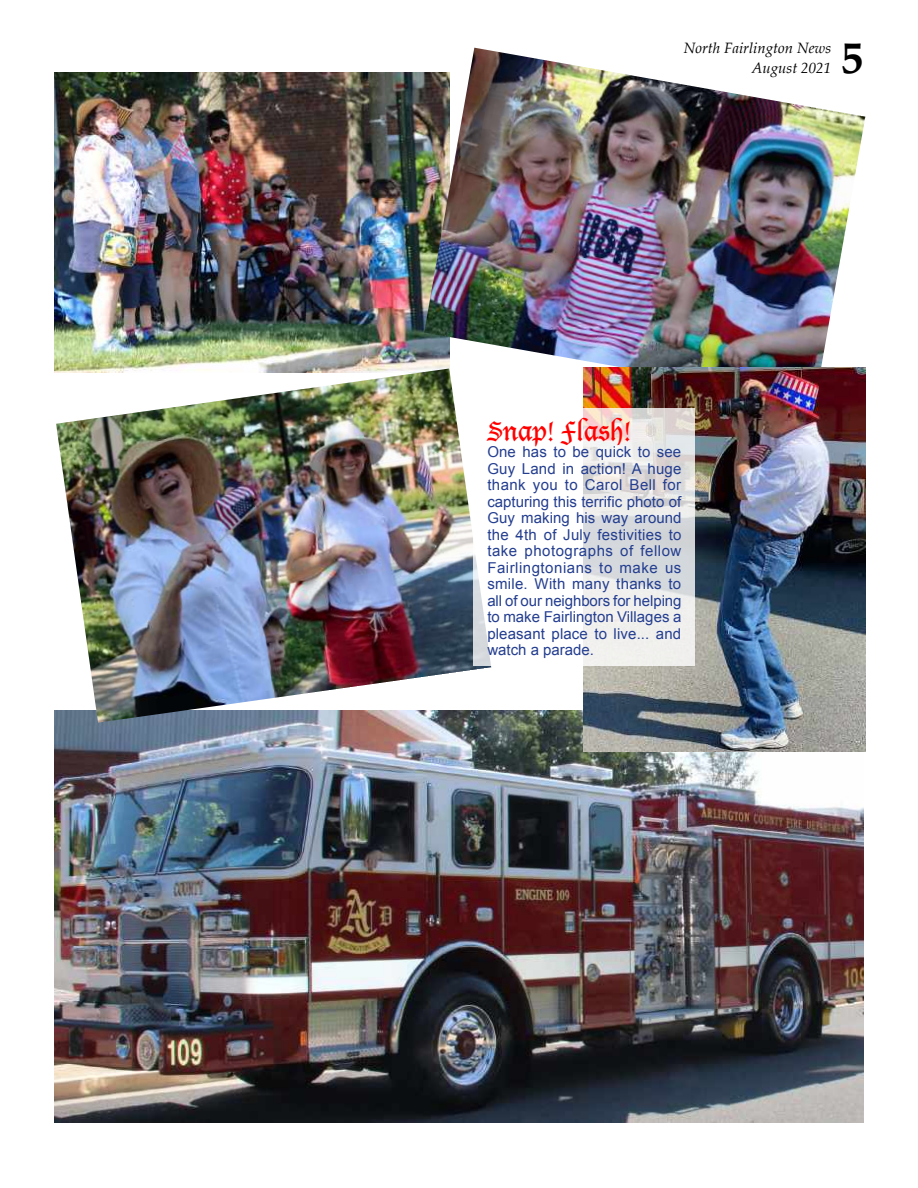
<style>
.page{position:relative;width:918px;height:1188px;background:#fff}
.page>*{position:absolute;margin:0;border:0;box-sizing:border-box;transform-origin:0 0}
.t1{font:700 45px "Palatino";color:#000}
.t2{font:27px "Lucida Blackletter";color:#f00}
.t3{font:15px/16.5px "Arial";color:#243e90;text-align:justify}
.t4{font:italic 15px "Palatino";color:#000}
</style>
<div class="page">
<img style="left:54px;top:710px;width:810px;height:413px">
<img style="left:54px;top:73px;width:370px;height:300px">
<img style="left:56px;top:369px;width:435px;height:354px">
<img style="left:424px;top:48px;width:441px;height:353px">
<img style="left:584px;top:367px;width:281px;height:385px">
<svg style="left:474px;top:409px;width:221px;height:257px"></svg>
<p class="t4" style="left:684px;top:35px;width:149px">North Fairlington News</p>
<p class="t4" style="left:752px;top:55px;width:81px">August 2021</p>
<h1 class="t1" style="left:842px;top:19px;width:24px">5</h1>
<h2 class="t2" style="left:487px;top:415px;width:145px">Snap! Flash!</h2>
<p class="t3" style="left:487px;top:444px;width:196px">One has to be quick to see Guy Land in action! A huge thank you to Carol Bell for capturing this terrific photo of Guy making his way around the 4th of July festivities to take photographs of fellow Fairlingtonians to make us smile. With many thanks to all of our neighbors for helping to make Fairlington Villages a pleasant place to live... and watch a parade.</p>
</div>
